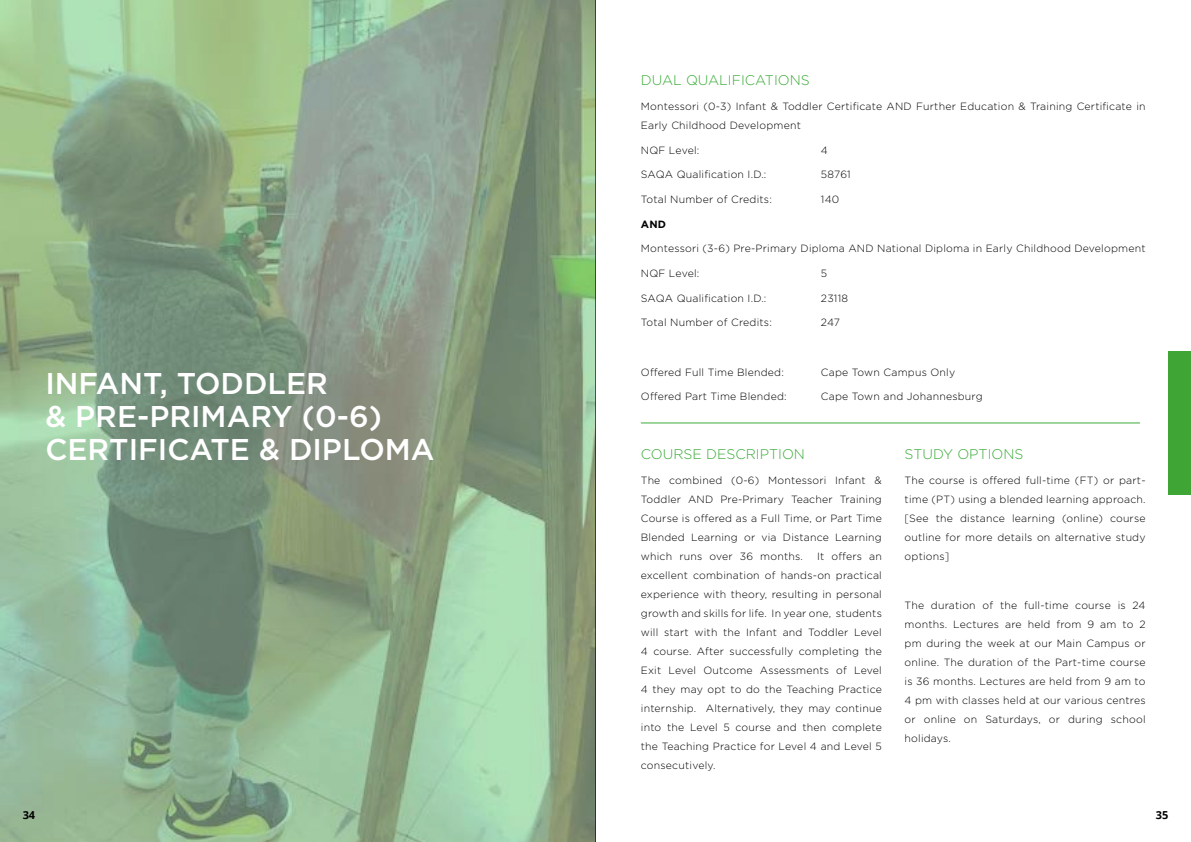
<style>
.page{position:relative;width:1191px;height:842px;background:#fff}
.page>*{position:absolute;margin:0;border:0;box-sizing:border-box;transform-origin:0 0}
.t1{font:500 30px/33px "Gotham";color:#fff}
.t2{font:300 14px "Gotham";color:#3aaa37}
.t3{font:700 11px "Open Sans";color:#000}
.t4{font:300 10.5px/19px "Gotham";letter-spacing:.02em;color:#000;text-align:justify}
.t5{font:700 10.5px "Gotham";color:#000}
</style>
<div class="page">
<img style="left:0;top:0;width:595px;height:842px">
<div style="left:1168px;top:351px;width:23px;height:144px;background:#3fa535"></div>
<hr style="left:641px;top:423px;width:499px;height:1px;background:#3aaa37">
<hr style="left:595px;top:0;width:1px;height:842px;background:#000">
<h1 class="t1" style="left:45px;top:366px;width:391px">INFANT, TODDLER<br>&amp; PRE-PRIMARY (0-6)<br>CERTIFICATE &amp; DIPLOMA</h1>
<h2 class="t2" style="left:641px;top:72px;width:170px">DUAL QUALIFICATIONS</h2>
<p class="t4" style="left:641px;top:97px;width:506px">Montessori (0-3) Infant &amp; Toddler Certificate AND Further Education &amp; Training Certificate in<br>Early Childhood Development</p>
<p class="t4" style="left:641px;top:140px;width:60px">NQF Level:</p>
<p class="t4" style="left:821px;top:140px;width:8px">4</p>
<p class="t4" style="left:641px;top:165px;width:127px">SAQA Qualification I.D.:</p>
<p class="t4" style="left:821px;top:165px;width:31px">58761</p>
<p class="t4" style="left:641px;top:190px;width:133px">Total Number of Credits:</p>
<p class="t4" style="left:821px;top:190px;width:20px">140</p>
<p class="t5" style="left:641px;top:218px;width:27px">AND</p>
<p class="t4" style="left:641px;top:239px;width:506px">Montessori (3-6) Pre-Primary Diploma AND National Diploma in Early Childhood Development</p>
<p class="t4" style="left:641px;top:264px;width:60px">NQF Level:</p>
<p class="t4" style="left:821px;top:264px;width:8px">5</p>
<p class="t4" style="left:641px;top:288px;width:127px">SAQA Qualification I.D.:</p>
<p class="t4" style="left:821px;top:288px;width:29px">23118</p>
<p class="t4" style="left:641px;top:313px;width:133px">Total Number of Credits:</p>
<p class="t4" style="left:821px;top:313px;width:21px">247</p>
<p class="t4" style="left:641px;top:362px;width:144px">Offered Full Time Blended:</p>
<p class="t4" style="left:821px;top:362px;width:136px">Cape Town Campus Only</p>
<p class="t4" style="left:641px;top:387px;width:147px">Offered Part Time Blended:</p>
<p class="t4" style="left:821px;top:387px;width:163px">Cape Town and Johannesburg</p>
<h2 class="t2" style="left:641px;top:445px;width:166px">COURSE DESCRIPTION</h2>
<p class="t4" style="left:641px;top:470px;width:242px">The combined (0-6) Montessori Infant &amp; Toddler AND Pre-Primary Teacher Training Course is offered as a Full Time, or Part Time Blended Learning or via Distance Learning which runs over 36 months.</p>
<p class="t4" style="left:641px;top:546px;width:242px;text-indent:176px">It offers an excellent combination of hands-on practical experience with theory, resulting in personal growth and skills for life. In year one, students will start with the Infant and Toddler Level 4 course. After successfully completing the Exit Level Outcome Assessments of Level 4 they may opt to do the Teaching Practice internship. Alternatively, they may continue into the Level 5 course and then complete the Teaching Practice for Level 4 and Level 5 consecutively.</p>
<h2 class="t2" style="left:904px;top:445px;width:120px">STUDY OPTIONS</h2>
<p class="t4" style="left:904px;top:470px;width:242px">The course is offered full-time (FT) or part&shy;time (PT) using a blended learning approach. [See the distance learning (online) course outline for more details on alternative study options]</p>
<p class="t4" style="left:904px;top:596px;width:242px">The duration of the full-time course is 24 months. Lectures are held from 9 am to 2 pm during the week at our Main Campus or online. The duration of the Part-time course is 36 months. Lectures are held from 9 am to 4 pm with classes held at our various centres or online on Saturdays, or during school holidays.</p>
<p class="t3" style="left:23px;top:807px;width:14px">34</p>
<p class="t3" style="left:1155px;top:807px;width:14px">35</p>
</div>
